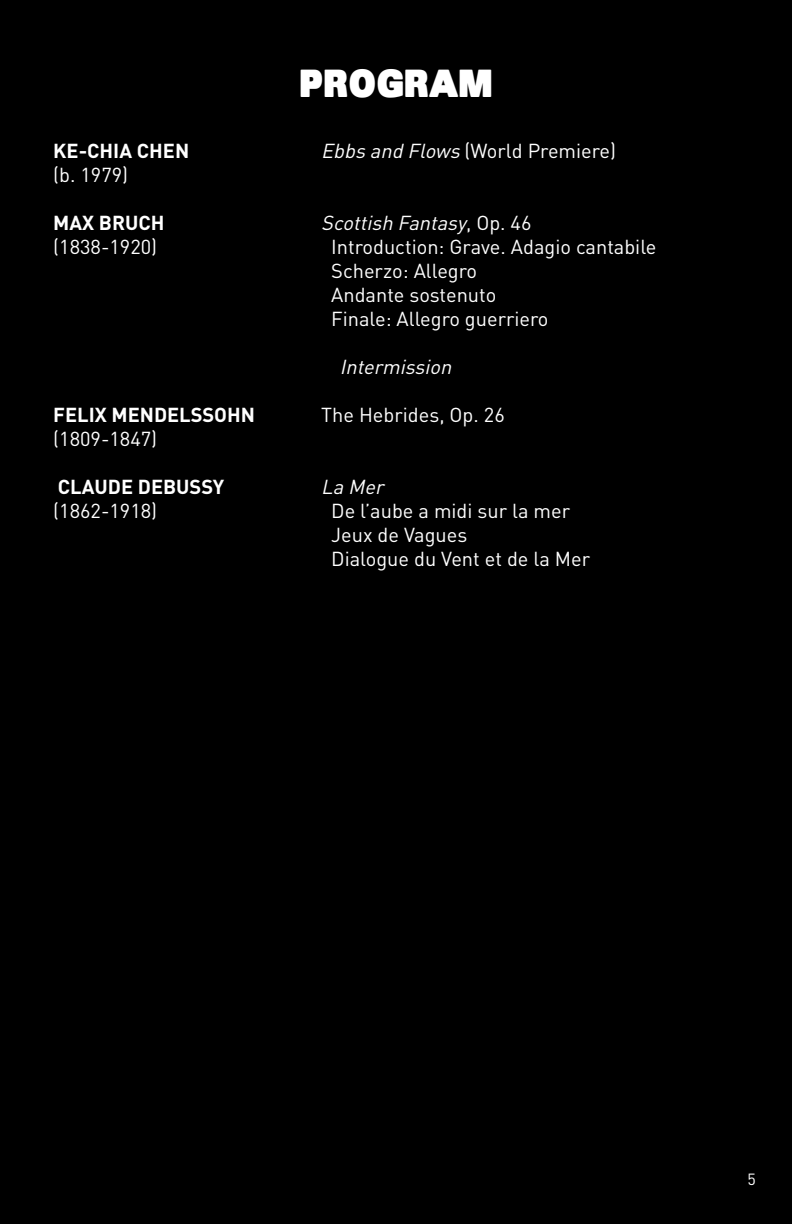
<style>
.page{position:relative;width:792px;height:1224px;background:#000}
.page>*{position:absolute;margin:0;border:0;box-sizing:border-box;transform-origin:0 0}
.t1{font:900 38px "Sans";color:#fff}
.t2{font:20px "DIN";color:#fff}
.t3{font:700 20px "DIN";color:#fff}
.t4{font:italic 20px "DIN";color:#fff}
.t5{font:16px "DIN";color:#fff}
.s1{font-style:italic}
.s2{font-style:normal}
</style>
<div class="page">
<p class="t1" style="left:299px;top:58px;width:195px">PROGRAM</p>
<p class="t3" style="left:53px;top:137px;width:137px">KE-CHIA CHEN</p>
<p class="t2" style="left:321px;top:138px;width:296px"><span class="s1">Ebbs and Flows</span> (World Premiere)</p>
<p class="t2" style="left:53px;top:162px;width:76px">(b. 1979)</p>
<p class="t3" style="left:53px;top:209px;width:113px">MAX BRUCH</p>
<p class="t4" style="left:321px;top:210px;width:212px">Scottish Fantasy<span class="s2">, O p . 4 6</span></p>
<p class="t2" style="left:53px;top:234px;width:105px">(1838-1920)</p>
<p class="t2" style="left:331px;top:234px;width:327px">Introduction: Grave. Adagio cantabile</p>
<p class="t2" style="left:331px;top:258px;width:147px">Scherzo: Allegro</p>
<p class="t2" style="left:331px;top:282px;width:167px">Andante sostenuto</p>
<p class="t2" style="left:331px;top:306px;width:219px">Finale: Allegro guerriero</p>
<p class="t4" style="left:340px;top:354px;width:118px">Intermission</p>
<p class="t3" style="left:53px;top:401px;width:203px">FELIX MENDELSSOHN</p>
<p class="t2" style="left:321px;top:402px;width:185px">The Hebrides, Op. 26</p>
<p class="t2" style="left:53px;top:426px;width:105px">(1809-1847)</p>
<p class="t3" style="left:58px;top:473px;width:168px">CLAUDE DEBUSSY</p>
<p class="t4" style="left:321px;top:474px;width:69px">La Mer</p>
<p class="t2" style="left:53px;top:498px;width:105px">(1862-1918)</p>
<p class="t2" style="left:331px;top:498px;width:240px">De l’aube a midi sur la mer</p>
<p class="t2" style="left:331px;top:522px;width:138px">Jeux de Vagues</p>
<p class="t2" style="left:331px;top:546px;width:261px">Dialogue du Vent et de la Mer</p>
<p class="t5" style="left:748px;top:1170px;width:10px">5</p>
</div>
